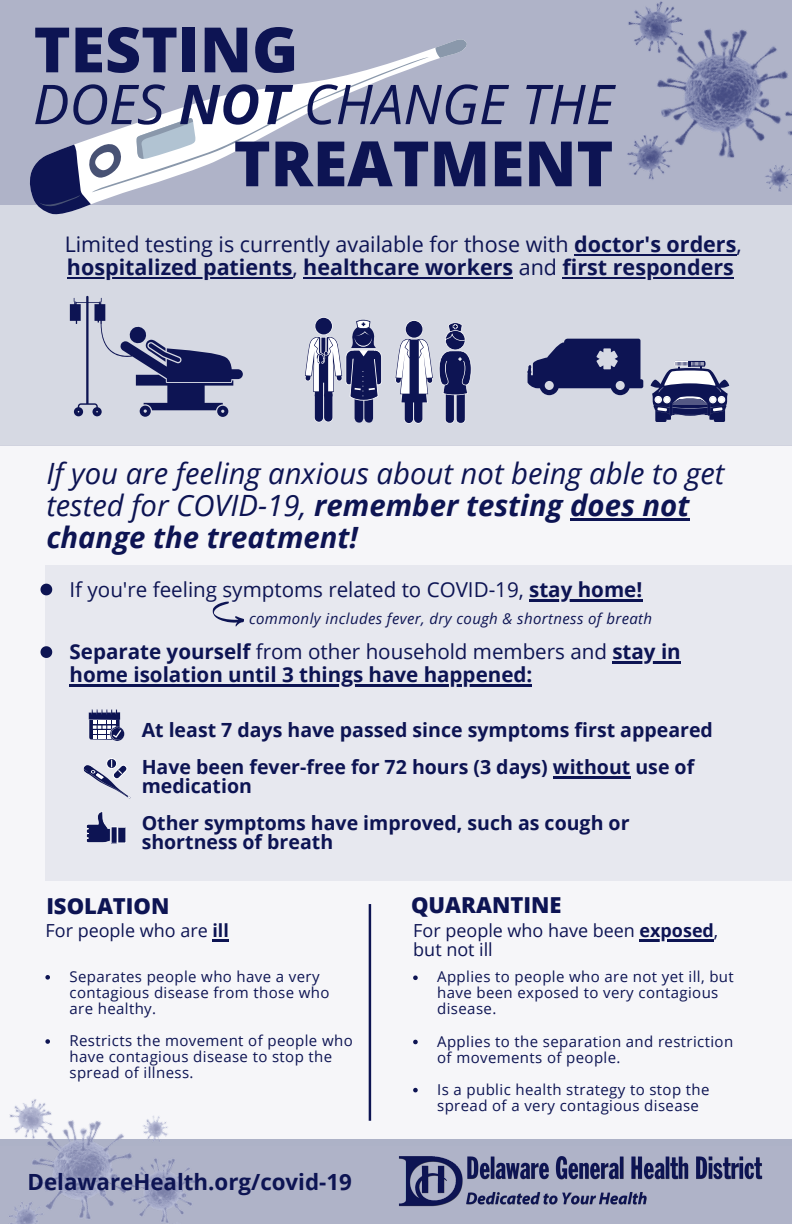
<style>
.page{position:relative;width:792px;height:1224px;background:#fff}
.page>*{position:absolute;margin:0;border:0;box-sizing:border-box;transform-origin:0 0}
.t1{font:800 62.6px "Open Sans";color:#0d1453}
.t2{font:italic 54.9px "Open Sans";color:#0d1453}
.t3{font:italic 29.3px/31.8px "Open Sans";color:#0d1453}
.t4{font:700 22.3px "Open Sans";color:#0d1453}
.t5{font:800 22px "Open Sans";color:#0d1453}
.t6{font:700 21.5px/23px "Open Sans";color:#0d1453}
.t7{font:700 20.6px/22.9px "Open Sans";color:#0d1453}
.t8{font:20.6px "Open Sans";color:#0d1453}
.t9{font:700 19.5px/37.4px "Open Sans";color:#0d1453}
.t10{font:18px/18.3px "Open Sans";color:#0d1453}
.t11{font:15px/16.1px "Open Sans";letter-spacing:.025em;color:#0d1453}
.t12{font:italic 15px "Open Sans";letter-spacing:.025em;color:#0d1453}
.s1{font-weight:700}
.s2{font-weight:400}
</style>
<div class="page">
<div style="left:0;top:446px;width:792px;height:700px;background:#f6f6f9"></div>
<div style="left:0;top:205px;width:792px;height:240px;background:#d6d9e3"></div>
<div style="left:0;top:0;width:792px;height:205px;background:#afb3c8"></div>
<div style="left:0;top:1139px;width:792px;height:85px;background:#afb3c8"></div>
<img style="left:627px;top:1px;width:165px;height:255px">
<div style="left:46px;top:565px;width:746px;height:316px;background:#e7e8ef"></div>
<hr style="left:529px;top:600px;width:113px;height:2px;background:#0d1453">
<hr style="left:612px;top:662px;width:69px;height:2px;background:#0d1453">
<hr style="left:70px;top:685px;width:462px;height:2px;background:#0d1453">
<img style="left:9px;top:1099px;width:187px;height:125px">
<img style="left:399px;top:1156px;width:364px;height:51px">
<svg style="left:30px;top:138px;width:61px;height:77px"></svg>
<svg style="left:91px;top:40px;width:376px;height:239px"></svg>
<svg style="left:70px;top:296px;width:173px;height:121px"></svg>
<svg style="left:41px;top:584px;width:11px;height:11px"></svg>
<svg style="left:41px;top:646px;width:11px;height:12px"></svg>
<svg style="left:305px;top:317px;width:77px;height:106px"></svg>
<svg style="left:395px;top:320px;width:38px;height:104px"></svg>
<svg style="left:439px;top:323px;width:33px;height:101px"></svg>
<div style="left:655px;top:405px;width:12px;height:17px;background:#0d1453;border-radius:2px"></div>
<div style="left:714px;top:405px;width:11px;height:17px;background:#0d1453;border-radius:2px"></div>
<svg style="left:650px;top:361px;width:80px;height:59px"></svg>
<svg style="left:527px;top:339px;width:116px;height:56px"></svg>
<hr style="left:570px;top:518px;width:119px;height:2px;background:#0d1453">
<hr style="left:553px;top:776px;width:77px;height:3px;background:#0d1453">
<svg style="left:88px;top:709px;width:36px;height:32px"></svg>
<svg style="left:86px;top:811px;width:40px;height:33px"></svg>
<svg style="left:83px;top:758px;width:48px;height:41px"></svg>
<svg style="left:45px;top:975px;width:5px;height:5px"></svg>
<svg style="left:45px;top:1039px;width:5px;height:5px"></svg>
<svg style="left:413px;top:975px;width:5px;height:5px"></svg>
<svg style="left:413px;top:1040px;width:5px;height:4px"></svg>
<svg style="left:413px;top:1088px;width:5px;height:4px"></svg>
<svg style="left:369px;top:904px;width:2px;height:217px"></svg>
<svg style="left:212px;top:601px;width:32px;height:26px"></svg>
<hr style="left:574px;top:254px;width:162px;height:2px;background:#0d1453">
<hr style="left:67px;top:277px;width:225px;height:2px;background:#0d1453">
<hr style="left:303px;top:277px;width:210px;height:2px;background:#0d1453">
<hr style="left:563px;top:277px;width:171px;height:2px;background:#0d1453">
<svg style="left:212px;top:940px;width:17px;height:2px"></svg>
<hr style="left:640px;top:940px;width:74px;height:2px;background:#0d1453">
<h1 class="t1" style="left:34px;top:5px;width:266px">TESTING</h1>
<h2 class="t2" style="left:33px;top:65px;width:582px">DOES <span class="s1">NOT</span> CHANGE THE</h2>
<h1 class="t1" style="left:234px;top:119px;width:381px">TREATMENT</h1>
<h3 class="t6" style="left:65px;top:233px;width:679px"><span class="s2">Limited testing is currently available for those with</span> doctor's orders<span class="s2">, </span>hospitalized patients<span class="s2">,</span> healthcare workers <span class="s2">and</span> first responders</h3>
<h3 class="t3" style="left:46px;top:457px;width:680px">If you are feeling anxious about not being able to get tested for COVID-19, <span class="s1">remember testing does not change the treatment!</span></h3>
<h3 class="t8" style="left:70px;top:575px;width:574px">If you're feeling symptoms related to COVID-19, <span class="s1">stay home!</span></h3>
<p class="t12" style="left:249px;top:608px;width:405px">commonly includes fever, dry cough &amp; shortness of breath</p>
<h3 class="t7" style="left:70px;top:640px;width:613px">Separate yourself <span class="s2">from other household members and</span> stay in home isolation until 3 things have happened:</h3>
<h3 class="t9" style="left:142px;top:710px;width:573px">At least 7 days have passed since symptoms first appeared<br>Have been fever-free for 72 hours (3 days) without use of</h3>
<h3 class="t9" style="left:142px;top:767px;width:489px">medication<br>Other symptoms have improved, such as cough or</h3>
<h3 class="t9" style="left:142px;top:823px;width:193px">shortness of breath</h3>
<h3 class="t5" style="left:46px;top:891px;width:125px">ISOLATION</h3>
<p class="t10" style="left:46px;top:921px;width:185px">For people who are <span class="s1">ill</span></p>
<p class="t11" style="left:69px;top:968px;width:261px">Separates people who have a very contagious disease from those who are healthy.</p>
<p class="t11" style="left:69px;top:1032px;width:285px">Restricts the movement of people who have contagious disease to stop the spread of illness.</p>
<h3 class="t4" style="left:28px;top:1166px;width:326px">DelawareHealth.org/covid-19</h3>
<h3 class="t5" style="left:411px;top:889px;width:152px">QUARANTINE</h3>
<p class="t10" style="left:413px;top:921px;width:307px">For people who have been <span class="s1">exposed</span>, but not ill</p>
<p class="t11" style="left:437px;top:968px;width:298px">Applies to people who are not yet ill, but have been exposed to very contagious disease.</p>
<p class="t11" style="left:437px;top:1033px;width:298px">Applies to the separation and restriction of movements of people.</p>
<p class="t11" style="left:437px;top:1081px;width:274px">Is a public health strategy to stop the spread of a very contagious disease</p>
</div>
